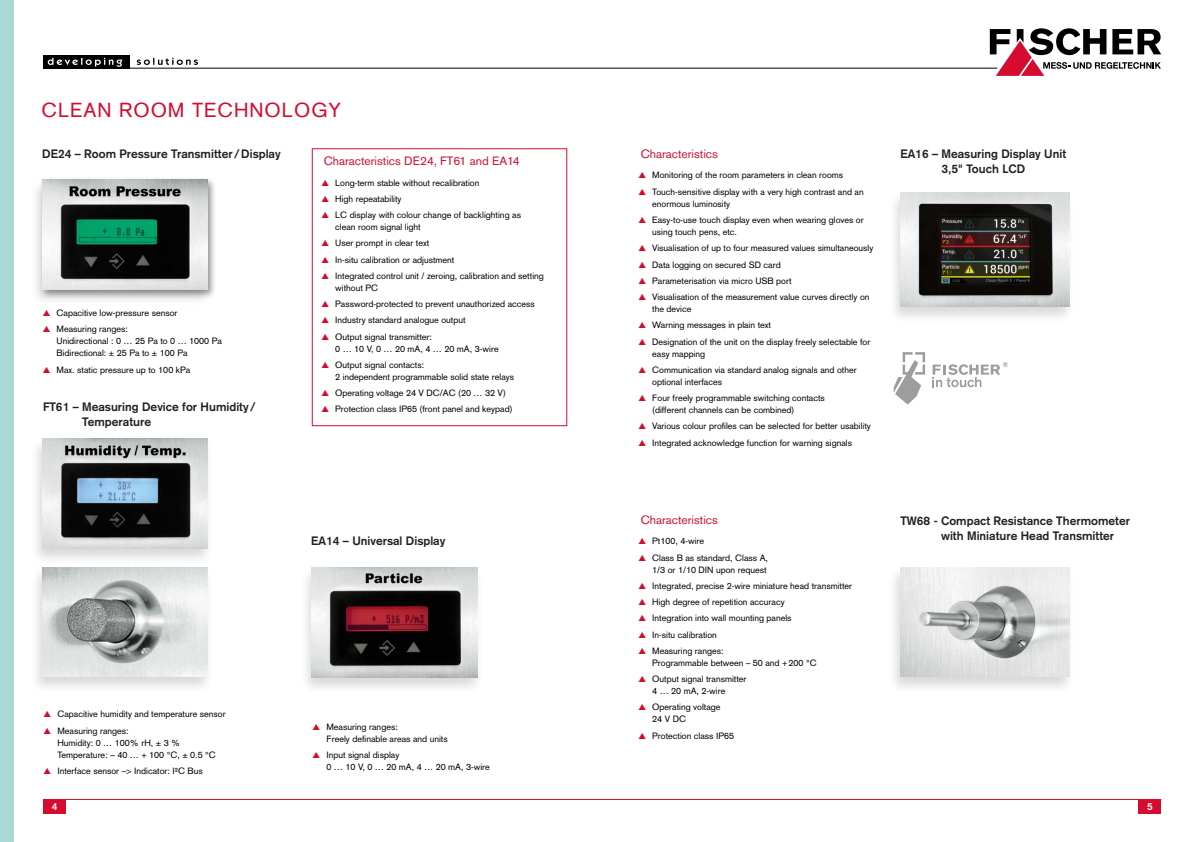
<style>
.page{position:relative;width:1191px;height:842px;background:#fff}
.page>*{position:absolute;margin:0;border:0;box-sizing:border-box;transform-origin:0 0}
.t1{font:20px "Akzidenz Grotesk";letter-spacing:.05em;color:#d50c2f}
.t2{font:700 12px/15px "Akzidenz Grotesk";letter-spacing:.005em;color:#232020}
.t3{font:12px "Akzidenz Grotesk BQ";color:#d50c2f}
.t4{font:700 10px "Akzidenz Grotesk";color:#fff}
.t5{font:9px/16.3px "Akzidenz Grotesk";color:#000}
</style>
<div class="page">
<svg style="left:989px;top:28px;width:172px;height:48px"></svg>
<hr style="left:43px;top:68px;width:954px;height:1px;background:#000">
<div style="left:43px;top:55px;width:86px;height:13px;background:#000"></div>
<svg style="left:48px;top:58px;width:74px;height:9px"></svg>
<svg style="left:137px;top:58px;width:61px;height:7px"></svg>
<hr style="left:43px;top:799px;width:1118px;height:1px;background:#d50c2f">
<div style="left:43px;top:799px;width:23px;height:15px;background:#d50c2f"></div>
<div style="left:1138px;top:799px;width:23px;height:15px;background:#d50c2f"></div>
<div style="left:887px;top:566px;width:188px;height:128px;background:#000;opacity:.15"></div>
<img style="left:900px;top:567px;width:169px;height:110px">
<div style="left:888px;top:191px;width:187px;height:133px;background:#000;opacity:.15"></div>
<img style="left:900px;top:193px;width:169px;height:113px">
<div style="left:30px;top:565px;width:184px;height:129px;background:#000;opacity:.15"></div>
<img style="left:42px;top:567px;width:166px;height:110px">
<svg style="left:893px;top:352px;width:115px;height:53px"></svg>
<div style="left:0;top:0;width:14px;height:842px;background:#abd9d7"></div>
<div style="left:312px;top:148px;width:255px;height:278px;border:1px solid #d50c2f"></div>
<div style="left:30px;top:437px;width:184px;height:128px;background:#000;opacity:.15"></div>
<img style="left:42px;top:438px;width:166px;height:110px">
<div style="left:299px;top:566px;width:184px;height:129px;background:#000;opacity:.15"></div>
<img style="left:312px;top:567px;width:165px;height:110px">
<div style="left:30px;top:178px;width:184px;height:129px;background:#fafafa"></div>
<div style="left:39px;top:177px;width:178px;height:123px;background:#000;opacity:.4"></div>
<img style="left:43px;top:180px;width:165px;height:110px">
<h1 class="t1" style="left:42px;top:99px;width:301px">CLEAN ROOM TECHNOLOGY</h1>
<h2 class="t2" style="left:42px;top:146px;width:240px">DE24 – Room Pressure Transmitter /Display</h2>
<p class="t5" style="left:57px;top:305px;width:123px">Capacitive low-pressure sensor<br>Measuring ranges:</p>
<p class="t5" style="left:57px;top:335px;width:167px;line-height:12px">Unidirectional : 0 … 25 Pa to 0 … 1000 Pa<br>Bidirectional: ± 25 Pa to ± 100 Pa</p>
<p class="t5" style="left:57px;top:361px;width:135px">Max. static pressure up to 100 kPa</p>
<h2 class="t2" style="left:82px;top:399px;width:175px;text-indent:-39px">FT61 – Measuring Device for Humidity /<br>Temperature</h2>
<h2 class="t3" style="left:324px;top:154px;width:197px">Characteristics DE24, FT61 and EA14</h2>
<p class="t5" style="left:335px;top:174px;width:187px">Long-term stable without recalibration<br>High repeatability<br>LC display with colour change of backlighting as</p>
<p class="t5" style="left:335px;top:219px;width:210px">clean room signal light<br>User prompt in clear text<br>In-situ calibration or adjustment<br>Integrated control unit / zeroing, calibration and setting</p>
<p class="t5" style="left:335px;top:280px;width:201px">without PC<br>Password-protected to prevent unauthorized access<br>Industry standard analogue output<br>Output signal transmitter:</p>
<p class="t5" style="left:335px;top:340px;width:165px">0 … 10 V, 0 … 20 mA, 4 … 20 mA, 3-wire<br>Output signal contacts:</p>
<p class="t5" style="left:335px;top:369px;width:180px">2 independent programmable solid state relays<br>Operating voltage 24 V DC/AC (20 … 32 V)<br>Protection class IP65 (front panel and keypad)</p>
<h2 class="t2" style="left:311px;top:533px;width:136px">EA14 – Universal Display</h2>
<p class="t5" style="left:57px;top:706px;width:170px">Capacitive humidity and temperature sensor<br>Measuring ranges:</p>
<p class="t5" style="left:57px;top:736px;width:160px;line-height:12px">Humidity: 0 … 100% rH, ± 3 %<br>Temperature: – 40 … + 100 °C, ± 0.5 °C</p>
<p class="t5" style="left:57px;top:763px;width:147px">Interface sensor –&gt; Indicator: I²C Bus</p>
<p class="t5" style="left:326px;top:721px;width:123px;line-height:12px">Measuring ranges:<br>Freely definable areas and units</p>
<p class="t5" style="left:326px;top:749px;width:165px;line-height:12px">Input signal display<br>0 … 10 V, 0 … 20 mA, 4 … 20 mA, 3-wire</p>
<h2 class="t3" style="left:641px;top:147px;width:79px">Characteristics</h2>
<p class="t5" style="left:652px;top:167px;width:213px">Monitoring of the room parameters in clean rooms<br>Touch-sensitive display with a very high contrast and an</p>
<p class="t5" style="left:652px;top:195px;width:213px">enormous luminosity<br>Easy-to-use touch display even when wearing gloves or</p>
<p class="t5" style="left:652px;top:224px;width:223px">using touch pens, etc.<br>Visualisation of up to four measured values simultaneously Data logging on secured SD card<br>Parameterisation via micro USB port<br>Visualisation of the measurement value curves directly on</p>
<p class="t5" style="left:652px;top:301px;width:220px">the device<br>Warning messages in plain text<br>Designation of the unit on the display freely selectable for</p>
<p class="t5" style="left:652px;top:345px;width:206px">easy mapping<br>Communication via standard analog signals and other</p>
<p class="t5" style="left:652px;top:373px;width:174px">optional interfaces<br>Four freely programmable switching contacts</p>
<p class="t5" style="left:652px;top:402px;width:220px">(different channels can be combined)<br>Various colour profiles can be selected for better usability<br>Integrated acknowledge function for warning signals</p>
<h2 class="t2" style="left:900px;top:146px;width:167px;text-align:center">EA16 – Measuring Display Unit<br>3,5" Touch LCD</h2>
<h2 class="t3" style="left:641px;top:513px;width:79px">Characteristics</h2>
<p class="t5" style="left:652px;top:533px;width:117px">Pt100, 4-wire<br>Class B as standard, Class A,</p>
<p class="t5" style="left:652px;top:561px;width:201px">1/3 or 1/10 DIN upon request<br>Integrated, precise 2-wire miniature head transmitter High degree of repetition accuracy<br>Integration into wall mounting panels<br>In-situ calibration<br>Measuring ranges:</p>
<p class="t5" style="left:652px;top:655px;width:166px">Programmable between – 50 and +200 °C<br>Output signal transmitter</p>
<p class="t5" style="left:652px;top:683px;width:75px">4 … 20 mA, 2-wire<br>Operating voltage</p>
<p class="t5" style="left:652px;top:711px;width:83px">24 V DC<br>Protection class IP65</p>
<h2 class="t2" style="left:941px;top:513px;width:190px;text-indent:-41px">TW68 - Compact Resistance Thermometer with Miniature Head Transmitter</h2>
<p class="t4" style="left:52px;top:801px;width:7px">4</p>
<p class="t4" style="left:1147px;top:801px;width:7px">5</p>
</div>
